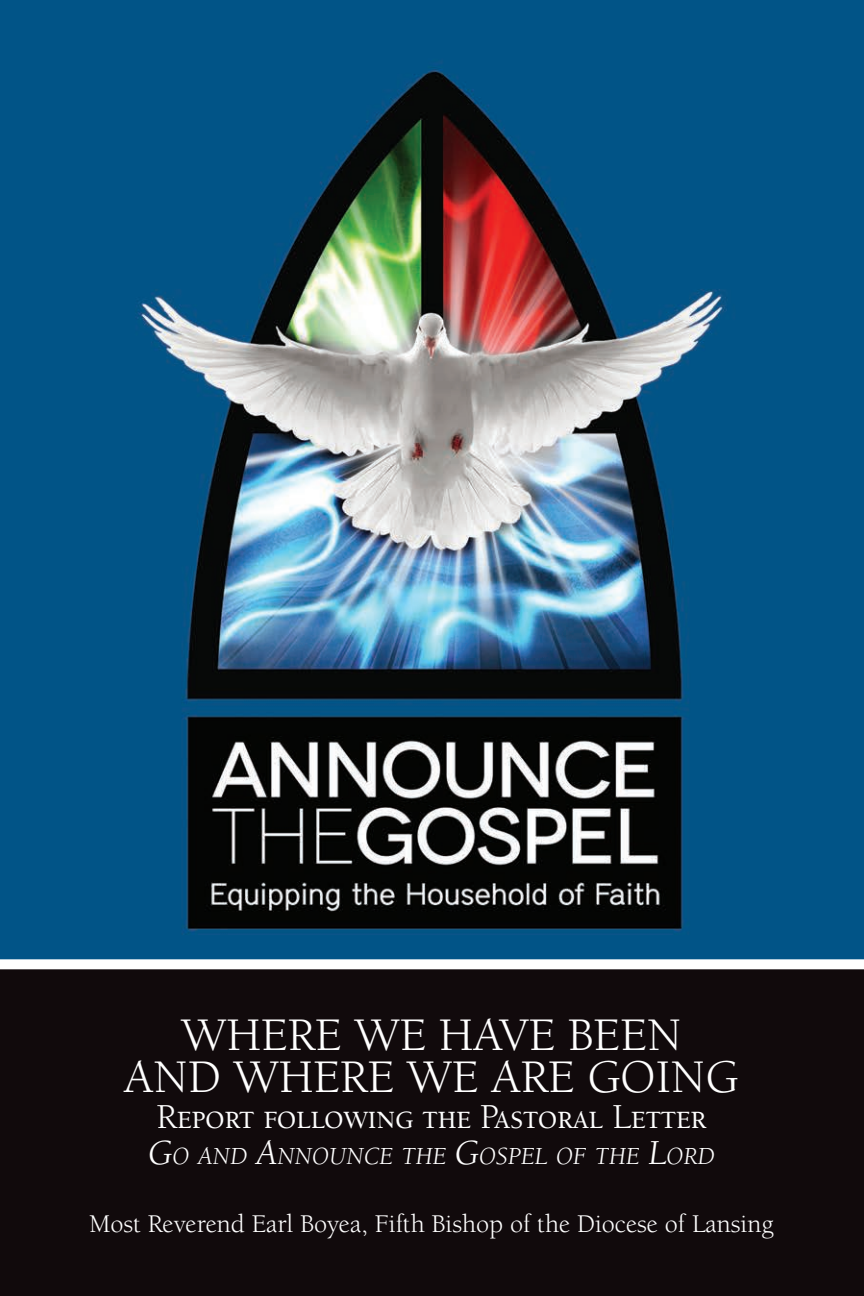
<style>
.page{position:relative;width:864px;height:1296px;background:#fff}
.page>*{position:absolute;margin:0;border:0;box-sizing:border-box;transform-origin:0 0}
.t1{font:48px/42px "Berkeley Pro";color:#fff;text-align:center}
.t2{font:36px "Berkeley Pro";color:#fff}
.t3{font:26.2px "Berkeley Pro";color:#fff}
.t4{font:italic 25.2px "Berkeley Pro";color:#fff}
.s1{font-size:36px}
</style>
<div class="page">
<img style="left:0;top:0;width:864px;height:959px">
<div style="left:0;top:964px;width:864px;height:332px;background:#110a0c"></div>
<div style="left:0;top:959px;width:864px;height:10px;background:#fff"></div>
<p class="t1" style="left:124px;top:1014px;width:616px">WHERE WE HAVE BEEN<br>AND WHERE WE ARE GOING</p>
<p class="t2" style="left:157px;top:1097px;width:551px">Report following the Pastoral Letter</p>
<p class="t4" style="left:148px;top:1142px;width:568px"><span class="s1">G</span>O AND <span class="s1">A</span>NNOUNCE THE <span class="s1">G</span>OSPEL OF THE <span class="s1">L</span>ORD</p>
<p class="t3" style="left:89px;top:1209px;width:686px">Most Reverend Earl Boyea, Fifth Bishop of the Diocese of Lansing</p>
</div>
